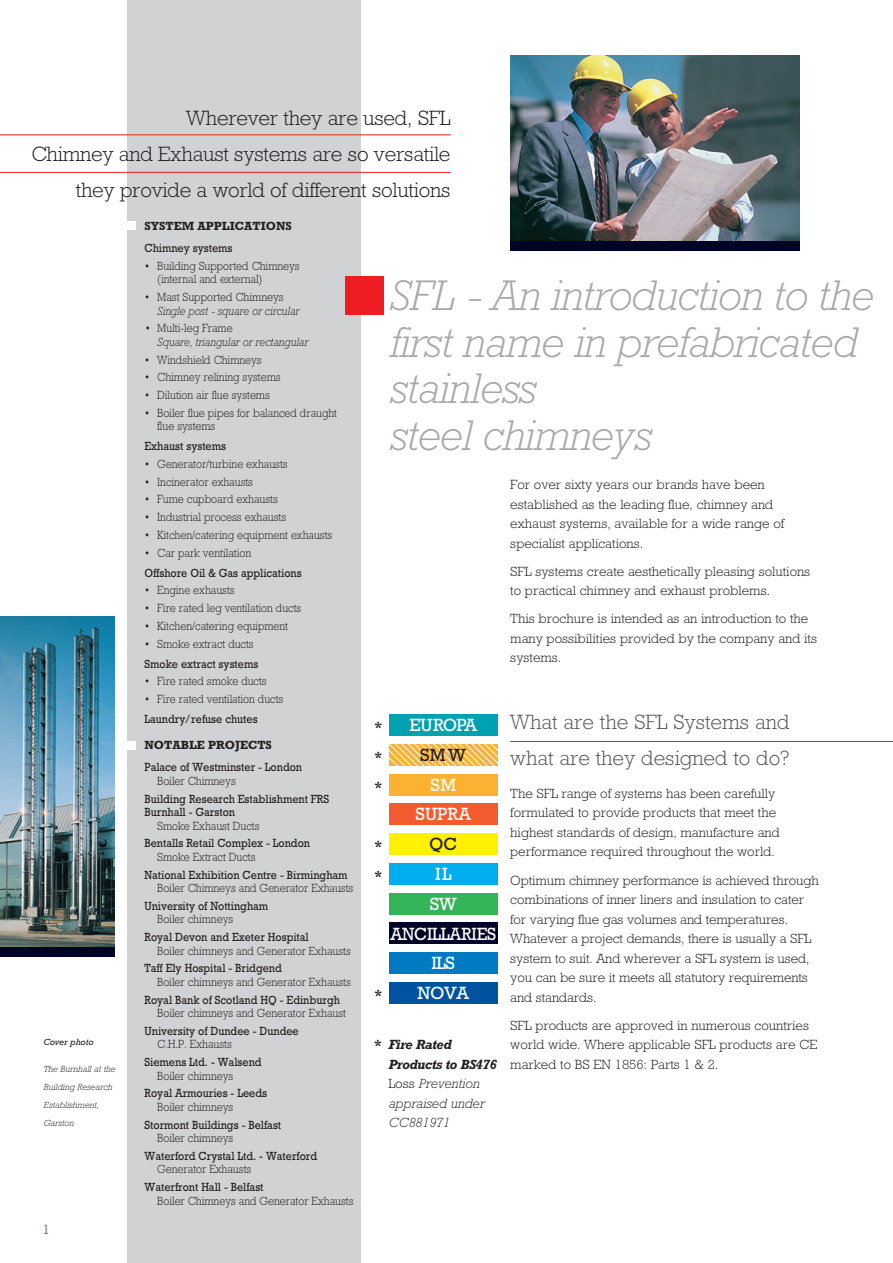
<style>
.page{position:relative;width:893px;height:1263px;background:#fff}
.page>*{position:absolute;margin:0;border:0;box-sizing:border-box;transform-origin:0 0}
.t1{font:italic 300 43.5px/46.5px "M Rockwell";letter-spacing:-.02em;color:#a8a9ad}
.t2{font:300 21px/36px "M Rockwell";letter-spacing:-.01em;color:#231f20;text-align:right}
.t3{font:300 21px/36px "M Rockwell";color:#57585a}
.t4{font:18px/29.7px "M Rockwell";letter-spacing:-.01em;color:#fff;text-align:center}
.t5{font:18px "M Rockwell";letter-spacing:-.01em;color:#fff;scale:.95 1}
.t6{font:18px "M Rockwell";color:#231f20}
.t7{font:300 13.5px/19.5px "M Rockwell";color:#231f20}
.t8{font:italic 300 13.5px/19.5px "M Rockwell";color:#231f20}
.t9{font:700 13.5px "M Rockwell";color:#231f20}
.t10{font:13.5px "M Rockwell";color:#808285}
.t11{font:300 12px/13.5px "M Rockwell";color:#231f20;scale:.9 1}
.t12{font:12px/13.5px "M Rockwell";color:#231f20;scale:.9 1}
.t13{font:italic 300 12px/13.5px "M Rockwell";color:#231f20;scale:.9 1}
.t14{font:700 12px "M Rockwell";color:#231f20}
.t15{font:italic 300 9px/18px "M Rockwell";color:#231f20}
.t16{font:italic 9px "M Rockwell";color:#231f20}
.s1{font-style:normal}
.s2{font-weight:700;font-style:normal}
.s3{font-weight:700}
</style>
<div class="page">
<svg style="left:389px;top:744px;width:109px;height:22px;background:#fbc15d"></svg>
<div style="left:127px;top:0;width:234px;height:1263px;background:#d1d2d4"></div>
<hr style="left:0;top:134px;width:451px;height:1px;background:#ee1d23">
<hr style="left:0;top:172px;width:451px;height:1px;background:#ee1d23">
<img style="left:510px;top:55px;width:289px;height:186px">
<hr style="left:510px;top:741px;width:383px;height:1px;background:#ee1d23">
<div style="left:510px;top:241px;width:289px;height:10px;background:#000424"></div>
<img style="left:0;top:616px;width:115px;height:331px">
<div style="left:0;top:947px;width:115px;height:10px;background:#000424"></div>
<div style="left:389px;top:714px;width:108px;height:21px;background:#00a2b1"></div>
<div style="left:389px;top:774px;width:108px;height:21px;background:#fbb131"></div>
<div style="left:389px;top:803px;width:108px;height:22px;background:#f15b2e"></div>
<div style="left:389px;top:833px;width:108px;height:22px;background:#fff101"></div>
<div style="left:389px;top:863px;width:108px;height:21px;background:#00aeef"></div>
<div style="left:389px;top:893px;width:108px;height:21px;background:#32b457"></div>
<div style="left:389px;top:952px;width:108px;height:22px;background:#007bc3"></div>
<div style="left:389px;top:982px;width:108px;height:21px;background:#0153a0"></div>
<div style="left:389px;top:923px;width:108px;height:21px;background:#000424"></div>
<div style="left:122px;top:221px;width:14px;height:9px;background:#fff"></div>
<div style="left:122px;top:741px;width:14px;height:8px;background:#fff"></div>
<div style="left:345px;top:277px;width:38px;height:38px;background:#ee1d23"></div>
<h2 class="t2" style="left:31px;top:102px;width:421px">Wherever they are used, SFL<br>Chimney and Exhaust systems are so versatile they provide a world of different solutions</h2>
<p class="t16" style="left:43px;top:1039px;width:52px">Cover photo</p>
<p class="t15" style="left:43px;top:1060px;width:73px">The Burnhall at the<br>Building Research<br>Establishment,<br>Garston</p>
<p class="t10" style="left:42px;top:1224px;width:9px">1</p>
<p class="t14" style="left:144px;top:222px;width:149px">SYSTEM APPLICATIONS</p>
<p class="t12" style="left:144px;top:242px;width:99px">Chimney systems</p>
<p class="t11" style="left:157px;top:260px;width:160px;text-indent:-13px">• Building Supported Chimneys (internal and external)</p>
<p class="t11" style="left:144px;top:291px;width:156px">• Mast Supported Chimneys</p>
<p class="t13" style="left:157px;top:305px;width:159px">Single post - square or circular</p>
<p class="t13" style="left:157px;top:323px;width:169px;text-indent:-13px">• <span class="s1">Multi-leg Frame<br></span>Square, triangular or rectangular</p>
<p class="t11" style="left:144px;top:354px;width:132px">• Windshield Chimneys</p>
<p class="t11" style="left:144px;top:372px;width:153px">• Chimney relining systems</p>
<p class="t11" style="left:144px;top:389px;width:141px">• Dilution air flue systems</p>
<p class="t11" style="left:157px;top:407px;width:201px;text-indent:-13px">• Boiler flue pipes for balanced draught flue systems</p>
<p class="t12" style="left:144px;top:440px;width:92px">Exhaust systems</p>
<p class="t11" style="left:144px;top:458px;width:161px">• Generator/turbine exhausts</p>
<p class="t11" style="left:144px;top:476px;width:122px">• Incinerator exhausts</p>
<p class="t11" style="left:144px;top:494px;width:150px">• Fume cupboard exhausts</p>
<p class="t11" style="left:144px;top:511px;width:159px">• Industrial process exhausts</p>
<p class="t11" style="left:144px;top:529px;width:210px">• Kitchen/catering equipment exhausts</p>
<p class="t11" style="left:144px;top:547px;width:120px">• Car park ventilation</p>
<p class="t12" style="left:144px;top:567px;width:176px">Offshore Oil &amp; Gas applications</p>
<p class="t11" style="left:144px;top:585px;width:102px">• Engine exhausts</p>
<p class="t11" style="left:144px;top:602px;width:176px">• Fire rated leg ventilation ducts</p>
<p class="t11" style="left:144px;top:620px;width:161px">• Kitchen/catering equipment</p>
<p class="t11" style="left:144px;top:638px;width:123px">• Smoke extract ducts</p>
<p class="t12" style="left:144px;top:658px;width:128px">Smoke extract systems</p>
<p class="t11" style="left:144px;top:675px;width:137px">• Fire rated smoke ducts</p>
<p class="t11" style="left:144px;top:693px;width:156px">• Fire rated ventilation ducts</p>
<p class="t12" style="left:144px;top:713px;width:127px">Laundry/refuse chutes</p>
<p class="t14" style="left:144px;top:741px;width:129px">NOTABLE PROJECTS</p>
<p class="t12" style="left:144px;top:761px;width:177px">Palace of Westminster - London</p>
<p class="t11" style="left:157px;top:775px;width:89px">Boiler Chimneys</p>
<p class="t12" style="left:144px;top:793px;width:207px">Building Research Establishment FRS<br>Burnhall - Garston</p>
<p class="t11" style="left:157px;top:820px;width:115px">Smoke Exhaust Ducts</p>
<p class="t12" style="left:144px;top:837px;width:185px">Bentalls Retail Complex - London</p>
<p class="t11" style="left:157px;top:851px;width:111px">Smoke Extract Ducts</p>
<p class="t12" style="left:144px;top:869px;width:227px">National Exhibition Centre - Birmingham</p>
<p class="t11" style="left:157px;top:882px;width:219px">Boiler Chimneys and Generator Exhausts</p>
<p class="t12" style="left:144px;top:900px;width:139px">University of Nottingham</p>
<p class="t11" style="left:157px;top:913px;width:86px">Boiler chimneys</p>
<p class="t12" style="left:144px;top:931px;width:184px">Royal Devon and Exeter Hospital</p>
<p class="t11" style="left:157px;top:945px;width:217px">Boiler chimneys and Generator Exhausts</p>
<p class="t12" style="left:144px;top:962px;width:154px">Taff Ely Hospital - Bridgend</p>
<p class="t11" style="left:157px;top:976px;width:217px">Boiler chimneys and Generator Exhausts</p>
<p class="t12" style="left:144px;top:994px;width:219px">Royal Bank of Scotland HQ - Edinburgh</p>
<p class="t11" style="left:157px;top:1007px;width:211px">Boiler chimneys and Generator Exhaust</p>
<p class="t12" style="left:144px;top:1025px;width:173px">University of Dundee - Dundee</p>
<p class="t11" style="left:157px;top:1038px;width:84px">C.H.P. Exhausts</p>
<p class="t12" style="left:144px;top:1056px;width:132px">Siemens Ltd. - Walsend</p>
<p class="t11" style="left:157px;top:1070px;width:86px">Boiler chimneys</p>
<p class="t12" style="left:144px;top:1087px;width:138px">Royal Armouries - Leeds</p>
<p class="t11" style="left:157px;top:1101px;width:86px">Boiler chimneys</p>
<p class="t12" style="left:144px;top:1119px;width:153px">Stormont Buildings - Belfast</p>
<p class="t11" style="left:157px;top:1132px;width:86px">Boiler chimneys</p>
<p class="t12" style="left:144px;top:1150px;width:193px">Waterford Crystal Ltd. - Waterford</p>
<p class="t11" style="left:157px;top:1163px;width:106px">Generator Exhausts</p>
<p class="t12" style="left:145px;top:1181px;width:134px">Waterfront Hall - Belfast</p>
<p class="t11" style="left:157px;top:1195px;width:219px">Boiler Chimneys and Generator Exhausts</p>
<h1 class="t1" style="left:389px;top:277px;width:485px">SFL - An introduction to the first name in prefabricated stainless<br>steel chimneys</h1>
<p class="t7" style="left:510px;top:476px;width:275px">For over sixty years our brands have been established as the leading flue, chimney and exhaust systems, available for a wide range of specialist applications.</p>
<p class="t7" style="left:510px;top:563px;width:301px">SFL systems create aesthetically pleasing solutions to practical chimney and exhaust problems.</p>
<p class="t7" style="left:510px;top:610px;width:308px">This brochure is intended as an introduction to the many possibilities provided by the company and its systems.</p>
<p class="t9" style="left:374px;top:722px;width:9px">*</p>
<p class="t9" style="left:374px;top:751px;width:9px">*</p>
<p class="t9" style="left:374px;top:781px;width:9px">*</p>
<p class="t9" style="left:374px;top:841px;width:9px">*</p>
<p class="t9" style="left:374px;top:870px;width:9px">*</p>
<p class="t9" style="left:374px;top:990px;width:9px">*</p>
<h3 class="t4" style="left:409px;top:712px;width:69px">EUROPA</h3>
<h3 class="t6" style="left:420px;top:748px;width:47px">SM W</h3>
<h3 class="t4" style="left:415px;top:771px;width:57px">SM<br>SUPRA</h3>
<h3 class="t6" style="left:429px;top:838px;width:30px">QC</h3>
<h3 class="t4" style="left:430px;top:861px;width:29px">IL<br>SW</h3>
<h3 class="t5" style="left:390px;top:927px;width:113px">ANCILLARIES</h3>
<h3 class="t4" style="left:417px;top:950px;width:53px">ILS<br>NOVA</h3>
<p class="t8" style="left:388px;top:1036px;width:110px;text-indent:-14px"><span class="s2">*</span> <span class="s3">Fire Rated<br>Products to BS476<br></span><span class="s1">Loss</span> Prevention appraised under<br>CC881971</p>
<h2 class="t3" style="left:510px;top:706px;width:281px">What are the SFL Systems and what are they designed to do?</h2>
<p class="t7" style="left:510px;top:785px;width:271px">The SFL range of systems has been carefully formulated to provide products that meet the highest standards of design, manufacture and performance required throughout the world.</p>
<p class="t7" style="left:510px;top:871px;width:310px">Optimum chimney performance is achieved through combinations of inner liners and insulation to cater for varying flue gas volumes and temperatures.<br>Whatever a project demands, there is usually a SFL system to suit. And wherever a SFL system is used, you can be sure it meets all statutory requirements and standards.</p>
<p class="t7" style="left:510px;top:1016px;width:309px">SFL products are approved in numerous countries world wide. Where applicable SFL products are CE marked to BS EN 1856: Parts 1 &amp; 2.</p>
</div>
